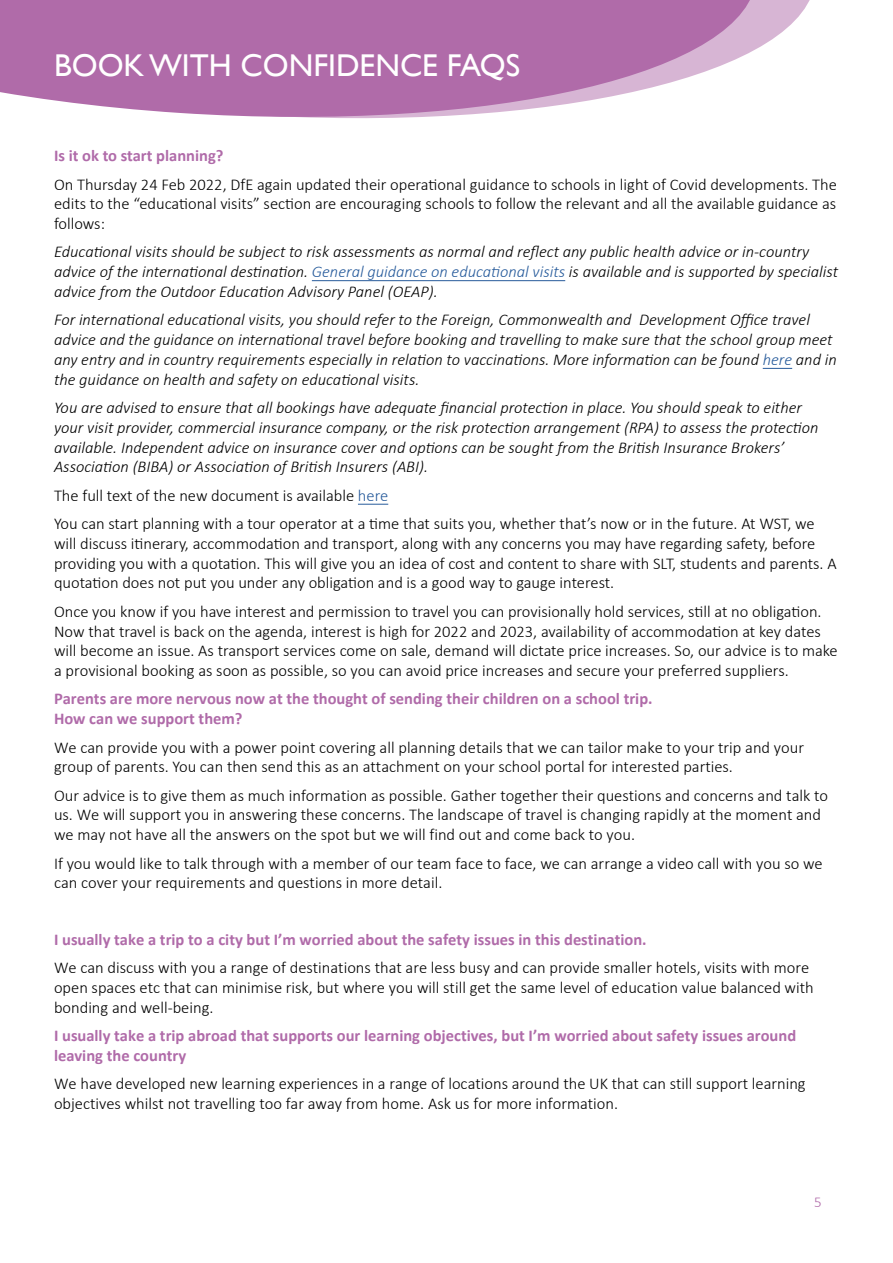
<style>
.page{position:relative;width:893px;height:1263px;background:#fff}
.page>*{position:absolute;margin:0;border:0;box-sizing:border-box;transform-origin:0 0}
.t1{font:31.5px "Gill Sans";color:#fff}
.t2{font:300 16.5px/19.8px "Calibri";color:#000}
.t3{font:italic 300 16.5px/19.8px "Calibri";color:#000}
.t4{font:700 16.5px/19.8px "Calibri";color:#b06ba9}
.t5{font:300 15px "Calibri";color:#b06ba9}
.s1{color:#275b9b}
</style>
<div class="page">
<svg style="left:760px;top:0;width:50px;height:47px;fill:#d7b5d4"></svg>
<svg style="left:0;top:0;width:760px;height:119px;background:#bc82b6"></svg>
<hr style="left:358px;top:504px;width:30px;height:1px;background:#275b9b">
<svg style="left:763px;top:368px;width:29px;height:1px"></svg>
<hr style="left:312px;top:280px;width:253px;height:1px;background:#275b9b">
<h1 class="t1" style="left:54px;top:47px;width:468px">BOOK WITH CONFIDENCE FAQS</h1>
<p class="t4" style="left:54px;top:145px;width:171px">Is it ok to start planning?</p>
<p class="t2" style="left:54px;top:174px;width:784px;text-align:justify">On Thursday 24 Feb 2022, DfE again updated their operational guidance to schools in light of Covid developments. The edits to the “educational visits” section are encouraging schools to follow the relevant and all the available guidance as follows:</p>
<p class="t3" style="left:54px;top:242px;width:786px">Educational visits should be subject to risk assessments as normal and reflect any public health advice or in-country advice of the international destination. <span class="s1">General guidance on educational visits</span> is available and is supported by specialist advice from the Outdoor Education Advisory Panel (OEAP).</p>
<p class="t3" style="left:54px;top:310px;width:784px">For international educational visits, you should refer to the Foreign, Commonwealth and Development Office travel advice and the guidance on international travel before booking and travelling to make sure that the school group meet any entry and in country requirements especially in relation to vaccinations. More information can be found <span class="s1">here</span> and in the guidance on health and safety on educational visits.</p>
<p class="t3" style="left:54px;top:397px;width:766px">You are advised to ensure that all bookings have adequate financial protection in place. You should speak to either your visit provider, commercial insurance company, or the risk protection arrangement (RPA) to assess the protection available. Independent advice on insurance cover and options can be sought from the British Insurance Brokers’ Association (BIBA) or Association of British Insurers (ABI).</p>
<p class="t2" style="left:54px;top:481px;width:762px;line-height:28.3px">The full text of the new document is available <span class="s1">here<br></span>You can start planning with a tour operator at a time that suits you, whether that’s now or in the future. At WST, we</p>
<p class="t2" style="left:54px;top:533px;width:784px">will discuss itinerary, accommodation and transport, along with any concerns you may have regarding safety, before providing you with a quotation. This will give you an idea of cost and content to share with SLT, students and parents. A quotation does not put you under any obligation and is a good way to gauge interest.</p>
<p class="t2" style="left:54px;top:601px;width:785px">Once you know if you have interest and permission to travel you can provisionally hold services, still at no obligation.<br>Now that travel is back on the agenda, interest is high for 2022 and 2023, availability of accommodation at key dates will become an issue. As transport services come on sale, demand will dictate price increases. So, our advice is to make a provisional booking as soon as possible, so you can avoid price increases and secure your preferred suppliers.</p>
<p class="t4" style="left:54px;top:688px;width:600px">Parents are more nervous now at the thought of sending their children on a school trip.<br>How can we support them?</p>
<p class="t2" style="left:54px;top:737px;width:752px">We can provide you with a power point covering all planning details that we can tailor make to your trip and your group of parents. You can then send this as an attachment on your school portal for interested parties.</p>
<p class="t2" style="left:54px;top:785px;width:776px">Our advice is to give them as much information as possible. Gather together their questions and concerns and talk to us. We will support you in answering these concerns. The landscape of travel is changing rapidly at the moment and we may not have all the answers on the spot but we will find out and come back to you.</p>
<p class="t2" style="left:54px;top:853px;width:770px">If you would like to talk through with a member of our team face to face, we can arrange a video call with you so we can cover your requirements and questions in more detail.</p>
<p class="t4" style="left:54px;top:929px;width:594px">I usually take a trip to a city but I’m worried about the safety issues in this destination.</p>
<p class="t2" style="left:54px;top:958px;width:761px">We can discuss with you a range of destinations that are less busy and can provide smaller hotels, visits with more open spaces etc that can minimise risk, but where you will still get the same level of education value balanced with bonding and well-being.</p>
<p class="t4" style="left:54px;top:1025px;width:744px">I usually take a trip abroad that supports our learning objectives, but I’m worried about safety issues around leaving the country</p>
<p class="t2" style="left:54px;top:1074px;width:753px">We have developed new learning experiences in a range of locations around the UK that can still support learning objectives whilst not travelling too far away from home. Ask us for more information.</p>
<p class="t5" style="left:814px;top:1193px;width:9px">5</p>
</div>
